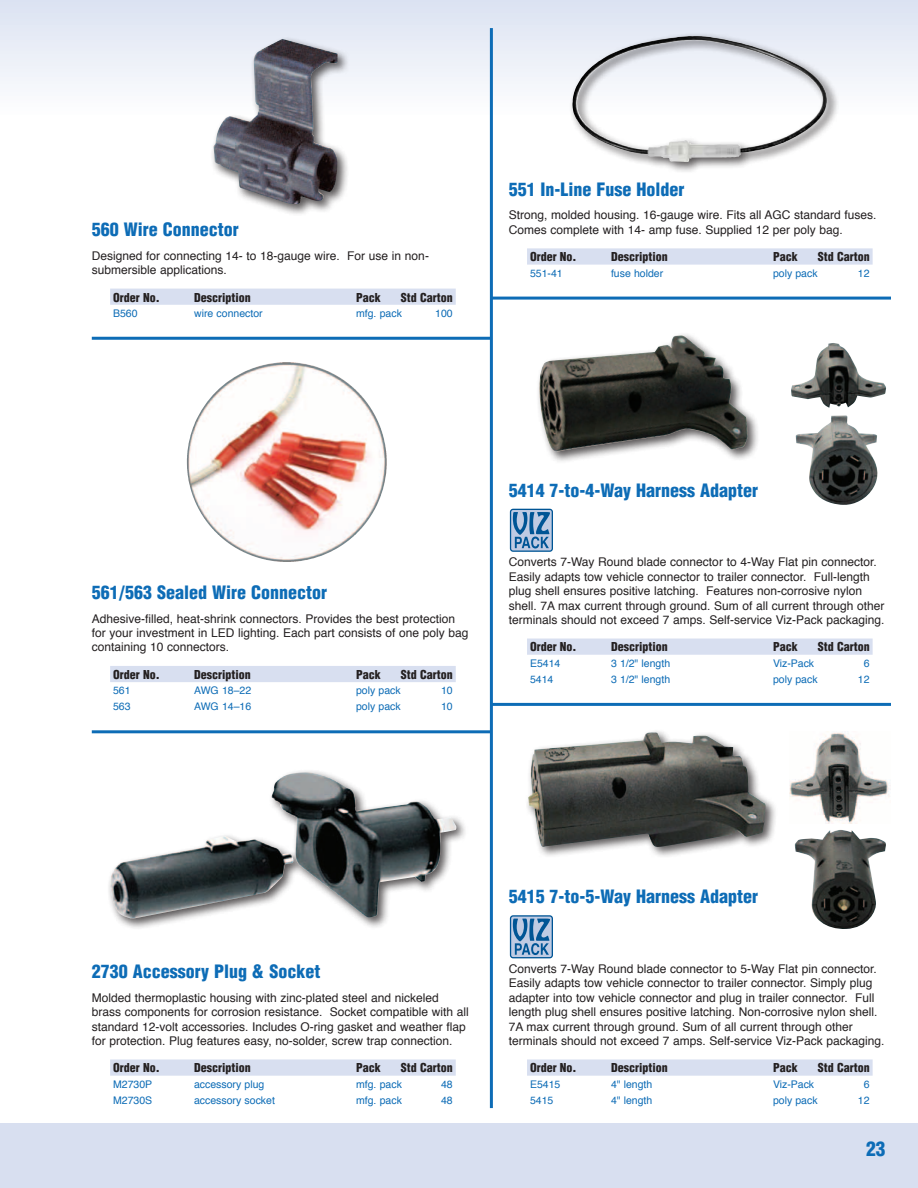
<style>
.page{position:relative;width:918px;height:1188px;background:#fff}
.page>*{position:absolute;margin:0;border:0;box-sizing:border-box;transform-origin:0 0}
.t1{font:900 condensed 19.5px "Helvetica";color:#0d6cb6}
.t2{font:900 condensed 18px "Helvetica";color:#0d6cb6}
.t3{font:12px/14.4px "Helvetica";color:#231f20}
.t4{font:900 condensed 12px "Helvetica";color:#231f20}
.t5{font:10.5px "Helvetica";color:#0d6cb6}
</style>
<div class="page">
<div style="left:0;top:1123px;width:918px;height:65px;background:#d8dff0"></div>
<div style="left:0;top:0;width:918px;height:129px;background:linear-gradient(to bottom,#dbe2f2,#fff)"></div>
<svg style="left:511px;top:916px;width:41px;height:42px"></svg>
<svg style="left:513px;top:919px;width:37px;height:36px"></svg>
<div style="left:510px;top:915px;width:43px;height:43px;border:1px solid #005595;border-radius:3px"></div>
<svg style="left:527px;top:1059px;width:346px;height:17px;background:#d9e0f0"></svg>
<div style="left:525px;top:729px;width:253px;height:130px;background:#231f20;opacity:.75"></div>
<img style="left:528px;top:732px;width:238px;height:116px">
<img style="left:794px;top:830px;width:92px;height:99px">
<img style="left:790px;top:731px;width:100px;height:93px">
<div style="left:535px;top:332px;width:225px;height:132px;background:#231f20;opacity:.75"></div>
<img style="left:539px;top:335px;width:209px;height:117px">
<img style="left:796px;top:415px;width:82px;height:90px">
<img style="left:791px;top:343px;width:95px;height:65px">
<div style="left:511px;top:509px;width:41px;height:42px;background:#bfcbe3;border-radius:3px"></div>
<svg style="left:513px;top:512px;width:37px;height:36px"></svg>
<div style="left:510px;top:509px;width:43px;height:43px;border:1px solid #005595;border-radius:3px"></div>
<div style="left:527px;top:639px;width:346px;height:16px;background:#d8dff0"></div>
<hr style="left:491px;top:703px;width:400px;height:3px;background:#0d6cb6">
<hr style="left:491px;top:297px;width:400px;height:3px;background:#0d6cb6">
<svg style="left:110px;top:1059px;width:346px;height:17px;background:#d9e0f0"></svg>
<svg style="left:527px;top:248px;width:346px;height:17px;background:#d9e0f0"></svg>
<div style="left:210px;top:35px;width:140px;height:181px;background:#231f20;opacity:.75"></div>
<img style="left:213px;top:39px;width:125px;height:165px">
<hr style="left:490px;top:28px;width:3px;height:1080px;background:#0d6cb6">
<div style="left:110px;top:289px;width:346px;height:16px;background:#d8dff0"></div>
<img style="left:187px;top:362px;width:96px;height:165px">
<hr style="left:92px;top:337px;width:399px;height:3px;background:#0d6cb6">
<div style="left:107px;top:769px;width:362px;height:162px;background:#231f20;opacity:.75"></div>
<img style="left:110px;top:772px;width:346px;height:147px">
<div style="left:110px;top:666px;width:346px;height:16px;background:#d8dff0"></div>
<hr style="left:92px;top:730px;width:399px;height:3px;background:#0d6cb6">
<div style="left:569px;top:32px;width:270px;height:142px;background:#231f20;opacity:.75"></div>
<img style="left:572px;top:36px;width:160px;height:126px">
<h2 class="t2" style="left:92px;top:218px;width:148px">560 Wire Connector</h2>
<p class="t3" style="left:92px;top:249px;width:339px">Designed for connecting 14- to 18-gauge wire. For use in non&shy;submersible applications.</p>
<p class="t4" style="left:113px;top:290px;width:48px">Order No.</p>
<p class="t4" style="left:194px;top:290px;width:58px">Description</p>
<p class="t4" style="left:356px;top:290px;width:26px">Pack</p>
<p class="t4" style="left:401px;top:290px;width:53px">Std Carton</p>
<p class="t5" style="left:113px;top:306px;width:26px">B560</p>
<p class="t5" style="left:194px;top:306px;width:70px">wire connector</p>
<p class="t5" style="left:356px;top:306px;width:47px">mfg. pack</p>
<p class="t5" style="left:435px;top:306px;width:19px">100</p>
<h2 class="t2" style="left:509px;top:178px;width:177px">551 In-Line Fuse Holder</h2>
<p class="t3" style="left:509px;top:209px;width:369px">Strong, molded housing. 16-gauge wire. Fits all AGC standard fuses.<br>Comes complete with 14- amp fuse. Supplied 12 per poly bag.</p>
<p class="t4" style="left:530px;top:249px;width:48px">Order No.</p>
<p class="t4" style="left:611px;top:249px;width:58px">Description</p>
<p class="t4" style="left:773px;top:249px;width:26px">Pack</p>
<p class="t4" style="left:818px;top:249px;width:53px">Std Carton</p>
<p class="t5" style="left:530px;top:266px;width:34px">551-41</p>
<p class="t5" style="left:611px;top:266px;width:54px">fuse holder</p>
<p class="t5" style="left:773px;top:266px;width:46px">poly pack</p>
<p class="t5" style="left:858px;top:266px;width:13px">12</p>
<h2 class="t2" style="left:92px;top:581px;width:237px">561/563 Sealed Wire Connector</h2>
<p class="t3" style="left:92px;top:612px;width:378px">Adhesive-filled, heat-shrink connectors. Provides the best protection for your investment in LED lighting. Each part consists of one poly bag containing 10 connectors.</p>
<p class="t4" style="left:113px;top:667px;width:48px">Order No.</p>
<p class="t4" style="left:194px;top:667px;width:58px">Description</p>
<p class="t4" style="left:356px;top:667px;width:26px">Pack</p>
<p class="t4" style="left:401px;top:667px;width:53px">Std Carton</p>
<p class="t5" style="left:113px;top:684px;width:19px">561</p>
<p class="t5" style="left:194px;top:684px;width:59px">AWG 18–22</p>
<p class="t5" style="left:356px;top:684px;width:46px">poly pack</p>
<p class="t5" style="left:441px;top:684px;width:13px">10</p>
<p class="t5" style="left:113px;top:700px;width:19px">563</p>
<p class="t5" style="left:194px;top:700px;width:59px">AWG 14–16</p>
<p class="t5" style="left:356px;top:700px;width:46px">poly pack</p>
<p class="t5" style="left:441px;top:700px;width:13px">10</p>
<h2 class="t2" style="left:509px;top:479px;width:251px">5414 7-to-4-Way Harness Adapter</h2>
<p class="t3" style="left:509px;top:556px;width:377px">Converts 7-Way Round blade connector to 4-Way Flat pin connector.<br>Easily adapts tow vehicle connector to trailer connector. Full-length plug shell ensures positive latching. Features non-corrosive nylon shell. 7A max current through ground. Sum of all current through other terminals should not exceed 7 amps. Self-service Viz-Pack packaging.</p>
<p class="t4" style="left:530px;top:640px;width:48px">Order No.</p>
<p class="t4" style="left:611px;top:640px;width:58px">Description</p>
<p class="t4" style="left:773px;top:640px;width:26px">Pack</p>
<p class="t4" style="left:818px;top:640px;width:53px">Std Carton</p>
<p class="t5" style="left:530px;top:656px;width:32px">E5414</p>
<p class="t5" style="left:611px;top:656px;width:61px">3 1/2" length</p>
<p class="t5" style="left:773px;top:656px;width:43px">Viz-Pack</p>
<p class="t5" style="left:864px;top:656px;width:7px">6</p>
<p class="t5" style="left:530px;top:672px;width:25px">5414</p>
<p class="t5" style="left:611px;top:672px;width:61px">3 1/2" length</p>
<p class="t5" style="left:773px;top:672px;width:46px">poly pack</p>
<p class="t5" style="left:858px;top:672px;width:13px">12</p>
<h2 class="t2" style="left:92px;top:960px;width:230px">2730 Accessory Plug &amp; Socket</h2>
<p class="t3" style="left:92px;top:991px;width:379px">Molded thermoplastic housing with zinc-plated steel and nickeled brass components for corrosion resistance. Socket compatible with all standard 12-volt accessories. Includes O-ring gasket and weather flap for protection. Plug features easy, no-solder, screw trap connection.</p>
<p class="t4" style="left:113px;top:1061px;width:48px">Order No.</p>
<p class="t4" style="left:194px;top:1061px;width:58px">Description</p>
<p class="t4" style="left:356px;top:1061px;width:26px">Pack</p>
<p class="t4" style="left:401px;top:1061px;width:53px">Std Carton</p>
<p class="t5" style="left:113px;top:1077px;width:41px">M2730P</p>
<p class="t5" style="left:194px;top:1077px;width:72px">accessory plug</p>
<p class="t5" style="left:356px;top:1077px;width:47px">mfg. pack</p>
<p class="t5" style="left:441px;top:1077px;width:13px">48</p>
<p class="t5" style="left:113px;top:1093px;width:41px">M2730S</p>
<p class="t5" style="left:194px;top:1093px;width:82px">accessory socket</p>
<p class="t5" style="left:356px;top:1093px;width:47px">mfg. pack</p>
<p class="t5" style="left:441px;top:1093px;width:13px">48</p>
<h2 class="t2" style="left:509px;top:886px;width:251px">5415 7-to-5-Way Harness Adapter</h2>
<p class="t3" style="left:509px;top:962px;width:377px">Converts 7-Way Round blade connector to 5-Way Flat pin connector.<br>Easily adapts tow vehicle connector to trailer connector. Simply plug adapter into tow vehicle connector and plug in trailer connector. Full length plug shell ensures positive latching. Non-corrosive nylon shell.<br>7A max current through ground. Sum of all current through other terminals should not exceed 7 amps. Self-service Viz-Pack packaging.</p>
<p class="t4" style="left:530px;top:1061px;width:48px">Order No.</p>
<p class="t4" style="left:611px;top:1061px;width:58px">Description</p>
<p class="t4" style="left:773px;top:1061px;width:26px">Pack</p>
<p class="t4" style="left:818px;top:1061px;width:53px">Std Carton</p>
<p class="t5" style="left:530px;top:1077px;width:32px">E5415</p>
<p class="t5" style="left:611px;top:1077px;width:43px">4" length</p>
<p class="t5" style="left:773px;top:1077px;width:43px">Viz-Pack</p>
<p class="t5" style="left:864px;top:1077px;width:7px">6</p>
<p class="t5" style="left:530px;top:1093px;width:25px">5415</p>
<p class="t5" style="left:611px;top:1093px;width:43px">4" length</p>
<p class="t5" style="left:773px;top:1093px;width:46px">poly pack</p>
<p class="t5" style="left:858px;top:1093px;width:13px">12</p>
<h1 class="t1" style="left:866px;top:1136px;width:21px">23</h1>
</div>
